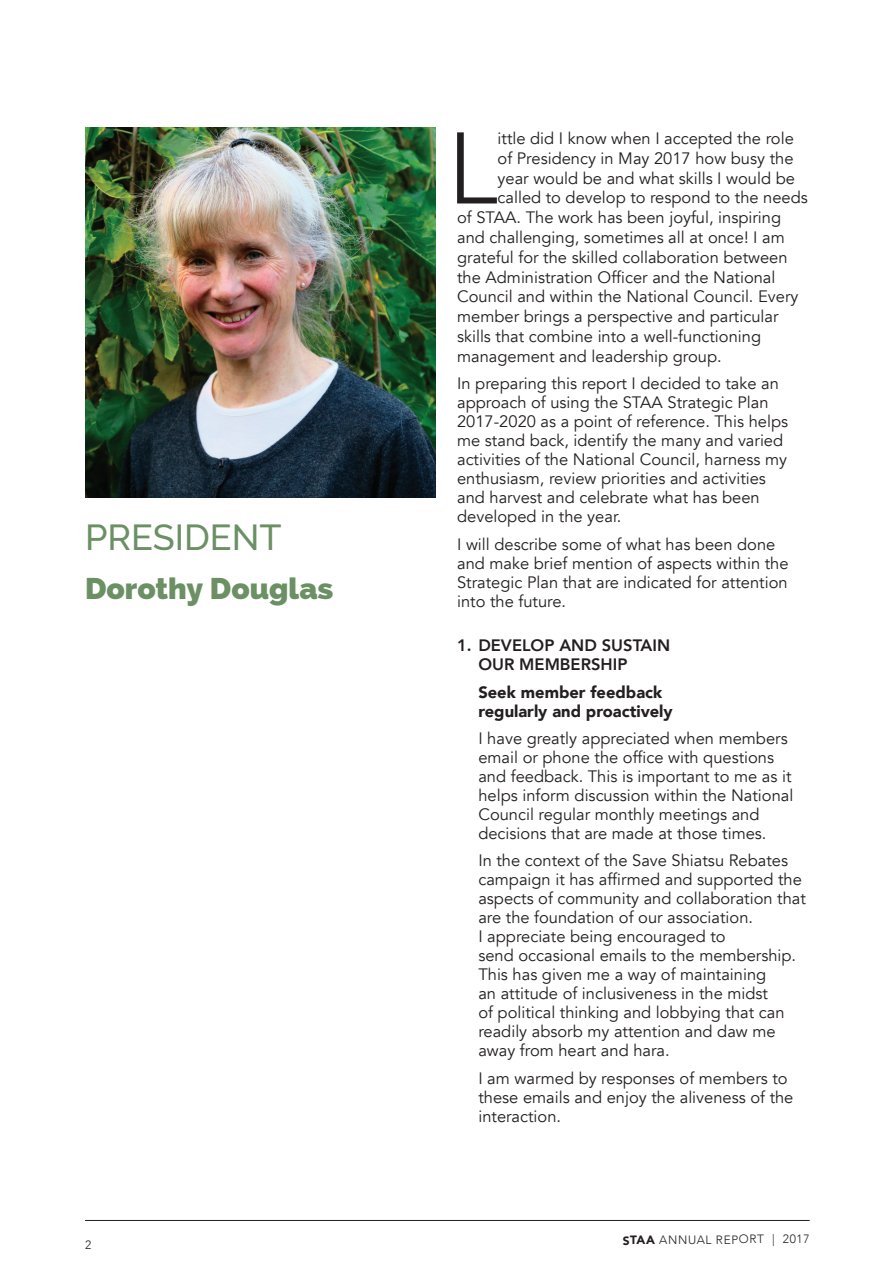
<style>
.page{position:relative;width:893px;height:1263px;background:#fff}
.page>*{position:absolute;margin:0;border:0;box-sizing:border-box;transform-origin:0 0}
.t1{font:300 100.35px "Avenir";color:#231f20}
.t2{font:500 36px "Raleway";color:#6a9064}
.t3{font:800 30px "Raleway";color:#6a9064}
.t4{font:16.5px/19px "Avenir";color:#231f20}
.t5{font:900 16.5px/19px "Avenir";color:#231f20}
.t6{font:800 16.5px/19px "Avenir";color:#231f20}
.t7{font:300 12px "Avenir";letter-spacing:.04em;color:#231f20}
.s1{font-weight:900}
</style>
<div class="page">
<hr style="left:85px;top:1220px;width:725px;height:1px;background:#231f20">
<img style="left:85px;top:128px;width:351px;height:369px">
<h2 class="t2" style="left:85px;top:517px;width:198px">PRESIDENT</h2>
<h3 class="t3" style="left:85px;top:571px;width:250px">Dorothy Douglas</h3>
<p class="t7" style="left:85px;top:1238px;width:8px">2</p>
<h1 class="t1" style="left:447px;top:110px;width:52px">L</h1>
<p class="t4" style="left:498px;top:129px;width:298px">ittle did I know when I accepted the role</p>
<p class="t4" style="left:498px;top:149px;width:297px">of Presidency in May 2017 how busy the</p>
<p class="t4" style="left:498px;top:169px;width:299px">year would be and what skills I would be</p>
<p class="t4" style="left:498px;top:189px;width:312px">called to develop to respond to the needs</p>
<p class="t4" style="left:457px;top:208px;width:326px">of STAA. The work has been joyful, inspiring</p>
<p class="t4" style="left:457px;top:228px;width:329px">and challenging, sometimes all at once! I am</p>
<p class="t4" style="left:457px;top:248px;width:332px">grateful for the skilled collaboration between</p>
<p class="t4" style="left:457px;top:268px;width:320px">the Administration Officer and the National</p>
<p class="t4" style="left:457px;top:288px;width:343px">Council and within the National Council. Every</p>
<p class="t4" style="left:457px;top:307px;width:323px">member brings a perspective and particular</p>
<p class="t4" style="left:457px;top:327px;width:305px">skills that combine into a well-functioning</p>
<p class="t4" style="left:457px;top:347px;width:266px">management and leadership group.</p>
<p class="t4" style="left:457px;top:374px;width:333px">In preparing this report I decided to take an approach of using the STAA Strategic Plan 2017-2020 as a point of reference. This helps me stand back, identify the many and varied activities of the National Council, harness my enthusiasm, review priorities and activities and harvest and celebrate what has been developed in the year.</p>
<p class="t4" style="left:457px;top:535px;width:333px">I will describe some of what has been done and make brief mention of aspects within the Strategic Plan that are indicated for attention into the future.</p>
<p class="t6" style="left:478px;top:636px;width:193px;text-indent:-21px">1. DEVELOP AND SUSTAIN<br>OUR MEMBERSHIP</p>
<p class="t5" style="left:478px;top:682px;width:196px">Seek member feedback regularly and proactively</p>
<p class="t4" style="left:478px;top:729px;width:316px">I have greatly appreciated when members email or phone the office with questions and feedback. This is important to me as it helps inform discussion within the National Council regular monthly meetings and decisions that are made at those times.</p>
<p class="t4" style="left:478px;top:851px;width:329px">In the context of the Save Shiatsu Rebates campaign it has affirmed and supported the aspects of community and collaboration that are the foundation of our association.<br>I appreciate being encouraged to<br>send occasional emails to the membership.<br>This has given me a way of maintaining<br>an attitude of inclusiveness in the midst<br>of political thinking and lobbying that can readily absorb my attention and daw me away from heart and hara.</p>
<p class="t4" style="left:478px;top:1069px;width:317px">I am warmed by responses of members to these emails and enjoy the aliveness of the interaction.</p>
<p class="t7" style="left:623px;top:1232px;width:189px"><span class="s1">STAA</span> ANNUAL REPORT | 2017</p>
</div>
